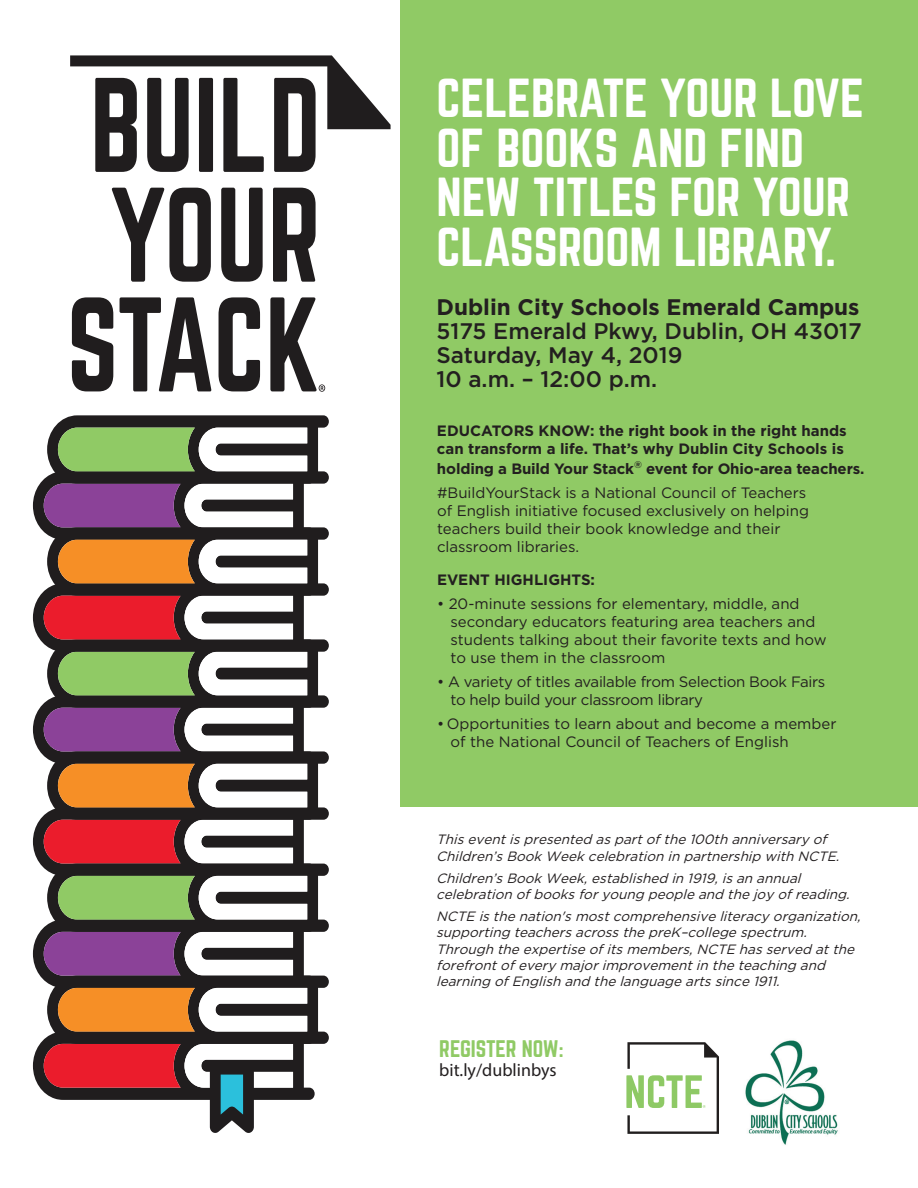
<style>
.page{position:relative;width:918px;height:1188px;background:#fff}
.page>*{position:absolute;margin:0;border:0;box-sizing:border-box;transform-origin:0 0}
.t1{font:48px/49.5px "Norwester";color:#fff}
.t2{font:500 22.5px/24px "Gotham HTF";color:#231f20}
.t3{font:700 22.5px "Gotham HTF";color:#231f20}
.t4{font:21px "Norwester";letter-spacing:-.01em;color:#90ca65}
.t5{font:18px "Myriad Pro";color:#231f20}
.t6{font:15px/18px "Gotham HTF";color:#231f20}
.t7{font:700 15px/18px "Gotham HTF";color:#231f20}
.t8{font:15px/18px "Gotham HTF";letter-spacing:-.02em;color:#231f20}
.t9{font:italic 13.5px/16.2px "Gotham HTF";color:#231f20}
.s1{font-weight:400}
</style>
<div class="page">
<div style="left:401px;top:0;width:517px;height:807px;background:#90ca65"></div>
<svg style="left:33px;top:415px;width:296px;height:718px"></svg>
<svg style="left:70px;top:55px;width:321px;height:117px"></svg>
<svg style="left:111px;top:188px;width:100px;height:94px"></svg>
<svg style="left:221px;top:188px;width:42px;height:94px"></svg>
<svg style="left:273px;top:188px;width:43px;height:94px"></svg>
<svg style="left:72px;top:297px;width:41px;height:94px"></svg>
<svg style="left:120px;top:297px;width:91px;height:94px"></svg>
<svg style="left:219px;top:297px;width:41px;height:94px"></svg>
<svg style="left:270px;top:297px;width:55px;height:95px"></svg>
<img style="left:745px;top:1040px;width:93px;height:105px">
<svg style="left:626px;top:1042px;width:93px;height:92px"></svg>
<h1 class="t1" style="left:436px;top:75px;width:429px">CELEBRATE YOUR LOVE<br>OF BOOKS AND FIND<br>NEW TITLES FOR YOUR<br>CLASSROOM LIBRARY.</h1>
<h2 class="t3" style="left:436px;top:294px;width:425px">Dublin City Schools Emerald Campus</h2>
<h2 class="t2" style="left:436px;top:319px;width:427px">5175 Emerald Pkwy, Dublin, OH 43017<br>Saturday, May 4, 2019<br>10 a.m. – 12:00 p.m.</h2>
<p class="t7" style="left:437px;top:421px;width:411px">EDUCATORS KNOW: the right book in the right hands can transform a life. That’s why Dublin City Schools is</p>
<p class="t7" style="left:437px;top:456px;width:429px;line-height:24px">holding a Build Your Stack<sup>®</sup> event for Ohio-area teachers. <span class="s1">#BuildYourStack is a National Council of Teachers</span></p>
<p class="t6" style="left:437px;top:501px;width:374px">of English initiative focused exclusively on helping teachers build their book knowledge and their classroom libraries.</p>
<p class="t7" style="left:437px;top:570px;width:160px">EVENT HIGHLIGHTS:</p>
<p class="t6" style="left:451px;top:594px;width:378px;text-indent:-13px">• 20-minute sessions for elementary, middle, and secondary educators featuring area teachers and students talking about their favorite texts and how to use them in the classroom</p>
<p class="t8" style="left:451px;top:672px;width:376px;text-indent:-13px">• A variety of titles available from Selection Book Fairs to help build your classroom library</p>
<p class="t6" style="left:451px;top:714px;width:387px;text-indent:-13px">• Opportunities to learn about and become a member of the National Council of Teachers of English</p>
<p class="t9" style="left:436px;top:831px;width:408px">Thiseventispresented aspartofthe 100th anniversary of<br>Children’sBook Week celebration in partnership with NCTE.</p>
<p class="t9" style="left:436px;top:870px;width:419px">Children’sBook Week,established in 1919,isan annual celebration ofbooksforyoung people and the joy ofreading.</p>
<p class="t9" style="left:436px;top:908px;width:430px">NCTE isthe nation'smostcomprehensive literacy organization, supporting teachersacrossthe preK–college spectrum.<br>Through the expertise ofitsmembers,NCTE hasserved atthe forefrontofevery majorimprovementin the teaching and learning ofEnglish and the language artssince 1911.</p>
<h3 class="t4" style="left:439px;top:1039px;width:126px">REGISTER NOW:</h3>
<h3 class="t5" style="left:439px;top:1059px;width:119px">bit.ly/dublinbys</h3>
</div>
